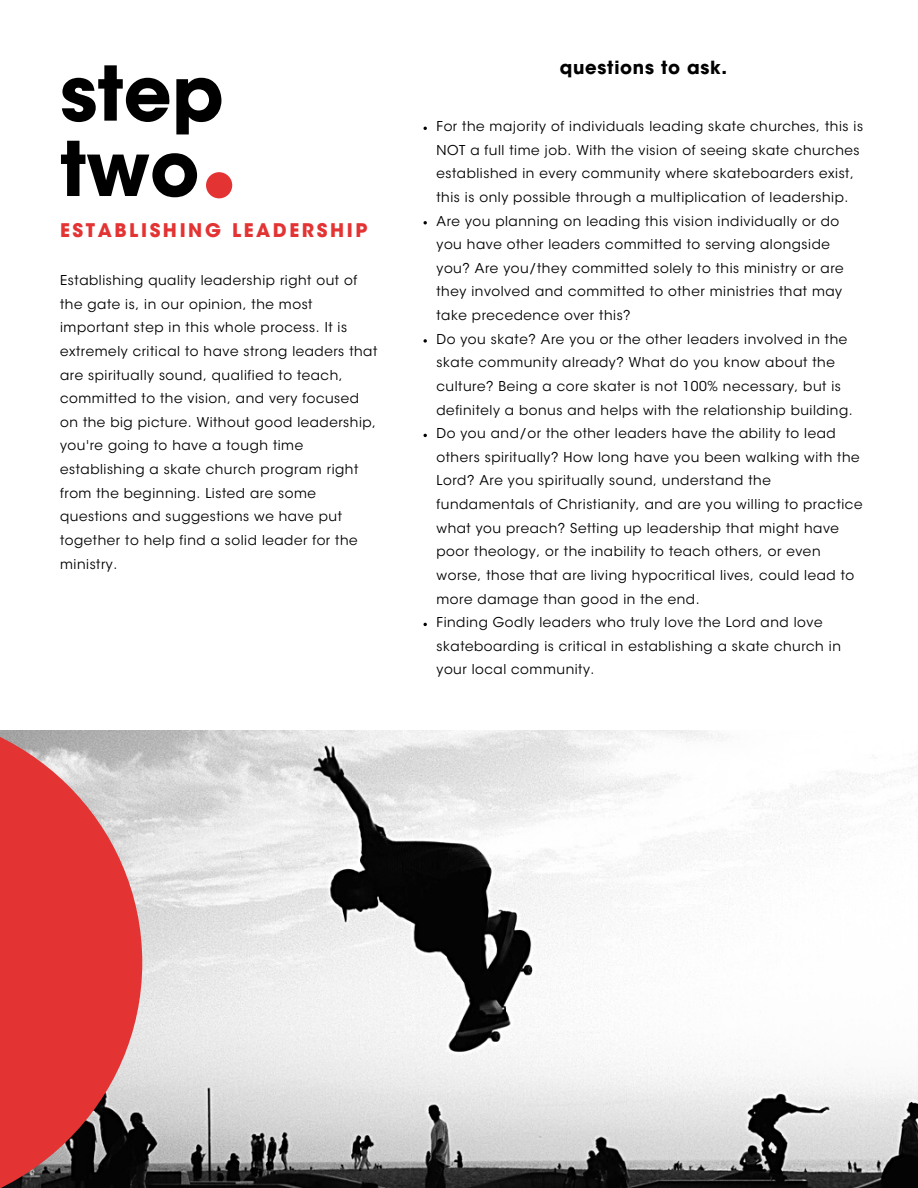
<style>
.page{position:relative;width:918px;height:1188px;background:#fff}
.page>*{position:absolute;margin:0;border:0;box-sizing:border-box;transform-origin:0 0}
.t1{font:700 74.7px "ITC Avant Garde Std";color:#000}
.t2{font:700 18.75px "ITC Avant Garde Std";letter-spacing:.14em;color:#e33333}
.t3{font:700 18px "ITC Avant Garde Std";letter-spacing:.04em;color:#000}
.t4{font:13.5px/23.7px "ITC Avant Garde Std";letter-spacing:.04em;color:#000}
</style>
<div class="page">
<img style="left:142px;top:731px;width:776px;height:457px">
<svg style="left:424px;top:339px;width:3px;height:4px"></svg>
<div style="left:206px;top:172px;width:26px;height:26px;background:#e33333;border-radius:50%"></div>
<svg style="left:0;top:730px;width:142px;height:458px;background:#cb4e4e"></svg>
<p class="t1" style="left:60px;top:65px;width:165px">step</p>
<p class="t1" style="left:60px;top:141px;width:141px">two</p>
<p class="t2" style="left:60px;top:224px;width:309px">ESTABLISHING LEADERSHIP</p>
<p class="t4" style="left:60px;top:270px;width:319px">Establishing quality leadership right out of the gate is, in our opinion, the most important step in this whole process. It is extremely critical to have strong leaders that are spiritually sound, qualified to teach, committed to the vision, and very focused on the big picture. Without good leadership, you're going to have a tough time establishing a skate church program right from the beginning. Listed are some questions and suggestions we have put together to help find a solid leader for the ministry.</p>
<p class="t3" style="left:560px;top:60px;width:169px">questions to ask.</p>
<p class="t4" style="left:437px;top:116px;width:428px">For the majority of individuals leading skate churches, this is NOT a full time job. With the vision of seeing skate churches established in every community where skateboarders exist, this is only possible through a multiplication of leadership.</p>
<p class="t4" style="left:437px;top:211px;width:409px">Are you planning on leading this vision individually or do you have other leaders committed to serving alongside you? Are you/they committed solely to this ministry or are they involved and committed to other ministries that may take precedence over this?</p>
<p class="t4" style="left:437px;top:329px;width:418px">Do you skate? Are you or the other leaders involved in the skate community already? What do you know about the culture? Being a core skater is not 100% necessary, but is definitely a bonus and helps with the relationship building.</p>
<p class="t4" style="left:437px;top:423px;width:427px">Do you and/or the other leaders have the ability to lead others spiritually? How long have you been walking with the Lord? Are you spiritually sound, understand the fundamentals of Christianity, and are you willing to practice what you preach? Setting up leadership that might have poor theology, or the inability to teach others, or even worse, those that are living hypocritical lives, could lead to more damage than good in the end.</p>
<p class="t4" style="left:437px;top:612px;width:406px">Finding Godly leaders who truly love the Lord and love skateboarding is critical in establishing a skate church in your local community.</p>
</div>
